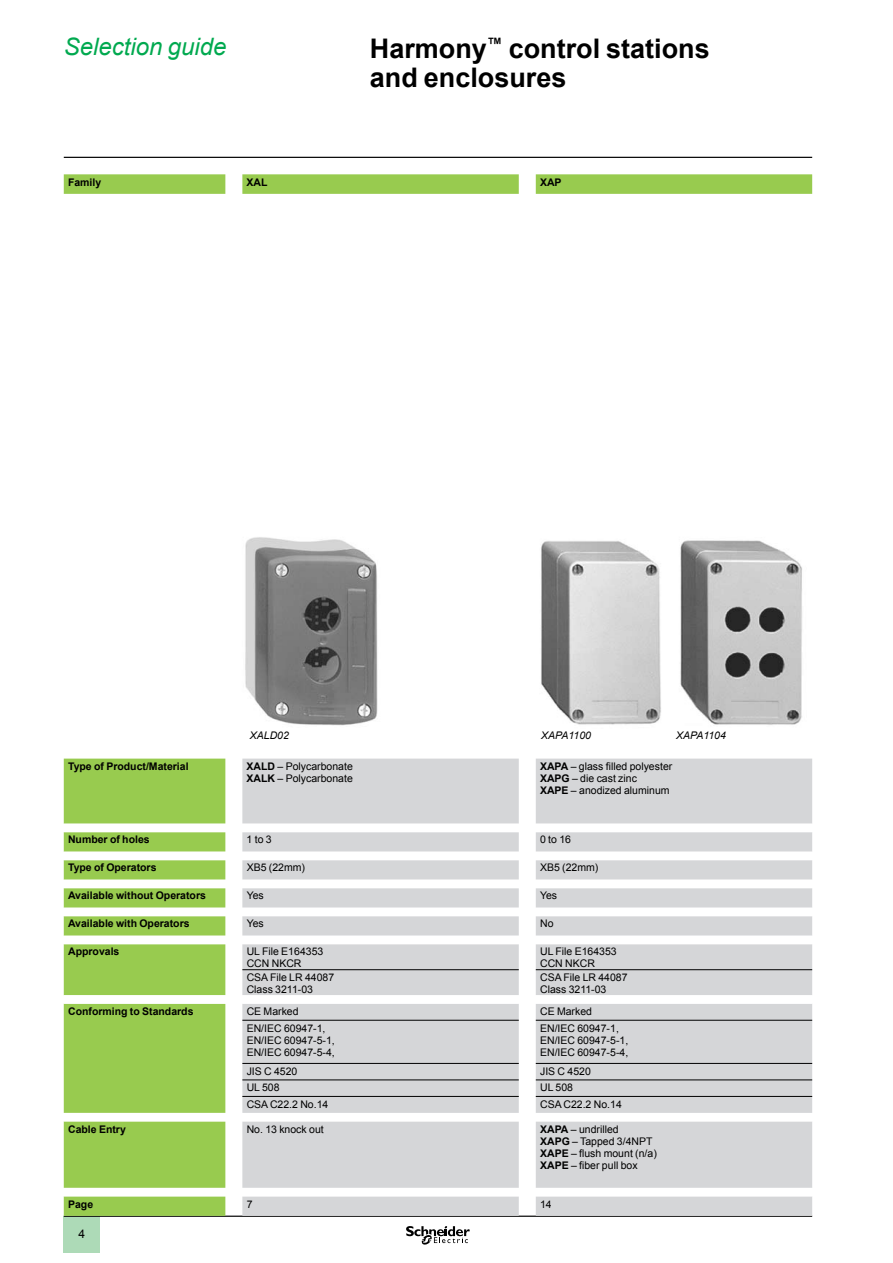
<style>
.page{position:relative;width:893px;height:1263px;background:#fff}
.page>*{position:absolute;margin:0;border:0;box-sizing:border-box;transform-origin:0 0}
.t1{font:700 27px/29.2px "Arial";color:#000}
.t2{font:italic 24px "Arial";color:#00a94f}
.t3{font:12px "Arial";color:#000}
.t4{font:10.5px/12px "Arial";color:#000}
.t5{font:700 10.5px "Arial";color:#000}
.t6{font:italic 10.5px "Arial";color:#000}
.s1{font-weight:700}
</style>
<div class="page">
<hr style="left:64px;top:157px;width:748px;height:1px;background:#000">
<div style="left:63px;top:1217px;width:37px;height:36px;background:#addab7"></div>
<hr style="left:64px;top:1215px;width:748px;height:2px;background:#000">
<svg style="left:406px;top:1226px;width:64px;height:19px"></svg>
<svg style="left:64px;top:174px;width:748px;height:20px;background:#9fce5b"></svg>
<div style="left:64px;top:759px;width:161px;height:457px;background:#98cb4f"></div>
<div style="left:242px;top:759px;width:570px;height:457px;background:#d5d6d8"></div>
<svg style="left:64px;top:824px;width:748px;height:372px;fill:#d5d6d8"></svg>
<svg style="left:242px;top:824px;width:277px;height:372px;fill:#d5d6d8"></svg>
<hr style="left:242px;top:969px;width:277px;height:1px;background:#000">
<hr style="left:536px;top:969px;width:276px;height:1px;background:#000">
<hr style="left:242px;top:1020px;width:277px;height:1px;background:#000">
<hr style="left:536px;top:1020px;width:276px;height:1px;background:#000">
<hr style="left:242px;top:1063px;width:277px;height:1px;background:#000">
<hr style="left:536px;top:1063px;width:276px;height:1px;background:#000">
<hr style="left:242px;top:1080px;width:277px;height:1px;background:#000">
<hr style="left:536px;top:1080px;width:276px;height:1px;background:#000">
<hr style="left:242px;top:1096px;width:277px;height:1px;background:#000">
<hr style="left:536px;top:1096px;width:276px;height:1px;background:#000">
<img style="left:245px;top:537px;width:133px;height:189px">
<img style="left:680px;top:540px;width:122px;height:185px">
<img style="left:541px;top:541px;width:120px;height:184px">
<h2 class="t2" style="left:64px;top:31px;width:164px">Selection guide</h2>
<h1 class="t1" style="left:370px;top:34px;width:341px">Harmony<sup>™</sup> control stations and enclosures</h1>
<p class="t5" style="left:68px;top:175px;width:35px">Family</p>
<p class="t5" style="left:247px;top:175px;width:22px">XAL</p>
<p class="t5" style="left:540px;top:175px;width:23px">XAP</p>
<p class="t6" style="left:250px;top:728px;width:41px">XALD02</p>
<p class="t6" style="left:541px;top:728px;width:51px">XAPA1100</p>
<p class="t6" style="left:676px;top:728px;width:51px">XAPA1104</p>
<p class="t5" style="left:68px;top:759px;width:122px">Type of Product/Material</p>
<p class="t4" style="left:247px;top:760px;width:108px"><span class="s1">XALD</span> – Polycarbonate<br><span class="s1">XALK</span> – Polycarbonate</p>
<p class="t4" style="left:540px;top:760px;width:134px"><span class="s1">XAPA</span> – glass filled polyester<br><span class="s1">XAPG</span> – die cast zinc<br><span class="s1">XAPE</span> – anodized aluminum</p>
<p class="t5" style="left:68px;top:833px;width:83px">Number of holes</p>
<p class="t4" style="left:247px;top:834px;width:27px">1 to 3</p>
<p class="t4" style="left:540px;top:834px;width:32px">0 to 16</p>
<p class="t5" style="left:68px;top:861px;width:90px">Type of Operators</p>
<p class="t4" style="left:247px;top:862px;width:60px">XB5 (22mm)</p>
<p class="t4" style="left:540px;top:862px;width:60px">XB5 (22mm)</p>
<p class="t5" style="left:68px;top:889px;width:139px">Available without Operators</p>
<p class="t4" style="left:247px;top:890px;width:19px">Yes</p>
<p class="t4" style="left:540px;top:890px;width:19px">Yes</p>
<p class="t5" style="left:68px;top:917px;width:123px">Available with Operators</p>
<p class="t4" style="left:247px;top:918px;width:19px">Yes</p>
<p class="t4" style="left:540px;top:918px;width:15px">No</p>
<p class="t5" style="left:68px;top:945px;width:53px">Approvals</p>
<p class="t4" style="left:247px;top:946px;width:78px">UL File E164353<br>CCN NKCR</p>
<p class="t4" style="left:540px;top:946px;width:78px">UL File E164353<br>CCN NKCR</p>
<p class="t4" style="left:247px;top:971px;width:89px">CSA File LR 44087<br>Class 3211-03</p>
<p class="t4" style="left:540px;top:971px;width:89px">CSA File LR 44087<br>Class 3211-03</p>
<p class="t5" style="left:68px;top:1004px;width:127px">Conforming to Standards</p>
<p class="t4" style="left:247px;top:1005px;width:53px">CE Marked</p>
<p class="t4" style="left:540px;top:1005px;width:53px">CE Marked</p>
<p class="t4" style="left:247px;top:1022px;width:90px">EN/IEC 60947-1,<br>EN/IEC 60947-5-1,<br>EN/IEC 60947-5-4,</p>
<p class="t4" style="left:540px;top:1022px;width:90px">EN/IEC 60947-1,<br>EN/IEC 60947-5-1,<br>EN/IEC 60947-5-4,</p>
<p class="t4" style="left:247px;top:1065px;width:52px">JIS C 4520</p>
<p class="t4" style="left:540px;top:1065px;width:52px">JIS C 4520</p>
<p class="t4" style="left:247px;top:1081px;width:34px">UL 508</p>
<p class="t4" style="left:540px;top:1081px;width:34px">UL 508</p>
<p class="t4" style="left:247px;top:1098px;width:83px">CSA C22.2 No.14</p>
<p class="t4" style="left:540px;top:1098px;width:83px">CSA C22.2 No.14</p>
<p class="t5" style="left:68px;top:1122px;width:59px">Cable Entry</p>
<p class="t4" style="left:247px;top:1123px;width:79px">No. 13 knock out</p>
<p class="t4" style="left:540px;top:1123px;width:118px"><span class="s1">XAPA</span> – undrilled<br><span class="s1">XAPG</span> – Tapped 3/4NPT<br><span class="s1">XAPE</span> – flush mount (n/a)<br><span class="s1">XAPE</span> – fiber pull box</p>
<p class="t5" style="left:68px;top:1197px;width:27px">Page</p>
<p class="t4" style="left:247px;top:1198px;width:7px">7</p>
<p class="t4" style="left:540px;top:1198px;width:13px">14</p>
<p class="t3" style="left:79px;top:1225px;width:8px">4</p>
</div>
